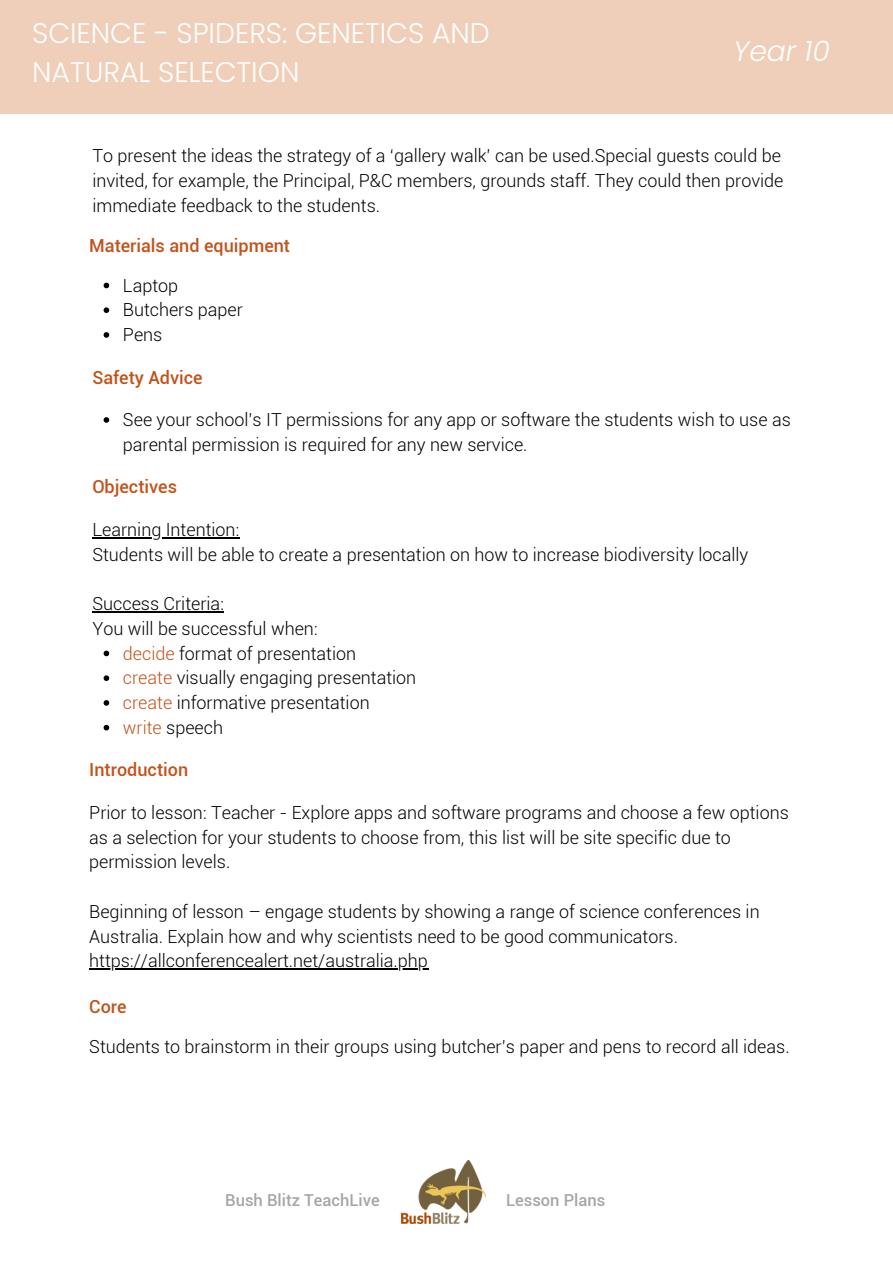
<style>
.page{position:relative;width:893px;height:1264px;background:#fff}
.page>*{position:absolute;margin:0;border:0;box-sizing:border-box;transform-origin:0 0}
.t1{font:300 28.35px/39.3px "Poppins";color:#fff}
.t2{font:italic 300 28.35px "Poppins";color:#fff}
.t3{font:300 18px/24.8px "Roboto";color:#000}
.t4{font:500 18px "Roboto";color:#c1531b}
.t5{font:500 16.5px "Roboto";color:#a6a6a6}
.s1{color:#c1531b}
</style>
<div class="page">
<div style="left:0;top:0;width:892px;height:114px;background:#efcfb9"></div>
<img style="left:401px;top:1160px;width:84px;height:63px">
<svg style="left:104px;top:283px;width:5px;height:5px"></svg>
<svg style="left:104px;top:307px;width:5px;height:6px"></svg>
<svg style="left:104px;top:332px;width:5px;height:6px"></svg>
<svg style="left:104px;top:417px;width:5px;height:6px"></svg>
<svg style="left:104px;top:650px;width:5px;height:6px"></svg>
<svg style="left:104px;top:675px;width:5px;height:6px"></svg>
<svg style="left:104px;top:700px;width:5px;height:5px"></svg>
<svg style="left:104px;top:725px;width:5px;height:5px"></svg>
<hr style="left:92px;top:537px;width:147px;height:1px;background:#000">
<hr style="left:92px;top:611px;width:132px;height:1px;background:#000">
<hr style="left:89px;top:968px;width:339px;height:1px;background:#000">
<p class="t1" style="left:32px;top:13px;width:459px">SCIENCE - SPIDERS: GENETICS AND<br>NATURAL SELECTION</p>
<p class="t2" style="left:733px;top:31px;width:98px">Year 10</p>
<p class="t3" style="left:92px;top:144px;width:692px">To present the ideas the strategy of a ‘gallery walk’ can be used.Special guests could be invited, for example, the Principal, P&amp;C members, grounds staff. They could then provide immediate feedback to the students.</p>
<p class="t4" style="left:89px;top:235px;width:202px">Materials and equipment</p>
<p class="t3" style="left:123px;top:273px;width:57px">Laptop</p>
<p class="t3" style="left:123px;top:298px;width:122px">Butchers paper</p>
<p class="t3" style="left:123px;top:322px;width:41px">Pens</p>
<p class="t4" style="left:92px;top:367px;width:112px">Safety Advice</p>
<p class="t3" style="left:123px;top:407px;width:669px">See your school’s IT permissions for any app or software the students wish to use as parental permission is required for any new service.</p>
<p class="t4" style="left:92px;top:476px;width:86px">Objectives</p>
<p class="t3" style="left:92px;top:517px;width:148px">Learning Intention:</p>
<p class="t3" style="left:92px;top:542px;width:657px">Students will be able to create a presentation on how to increase biodiversity locally</p>
<p class="t3" style="left:92px;top:591px;width:133px">Success Criteria:</p>
<p class="t3" style="left:92px;top:616px;width:227px">You will be successful when:</p>
<p class="t3" style="left:123px;top:641px;width:235px"><span class="s1">decide</span> format of presentation</p>
<p class="t3" style="left:123px;top:666px;width:295px"><span class="s1">create</span> visually engaging presentation</p>
<p class="t3" style="left:123px;top:690px;width:248px"><span class="s1">create</span> informative presentation</p>
<p class="t3" style="left:123px;top:715px;width:102px"><span class="s1">write</span> speech</p>
<p class="t4" style="left:89px;top:759px;width:100px">Introduction</p>
<p class="t3" style="left:89px;top:800px;width:701px">Prior to lesson: Teacher - Explore apps and software programs and choose a few options as a selection for your students to choose from, this list will be site specific due to permission levels.</p>
<p class="t3" style="left:89px;top:899px;width:672px">Beginning of lesson – engage students by showing a range of science conferences in<br>Australia. Explain how and why scientists need to be good communicators.</p>
<p class="t3" style="left:89px;top:948px;width:340px">https://allconferencealert.net/australia.php</p>
<p class="t4" style="left:89px;top:996px;width:39px">Core</p>
<p class="t3" style="left:89px;top:1034px;width:701px">Students to brainstorm in their groups using butcher’s paper and pens to record all ideas.</p>
<p class="t5" style="left:225px;top:1190px;width:156px">Bush Blitz TeachLive</p>
<p class="t5" style="left:506px;top:1190px;width:101px">Lesson Plans</p>
</div>
